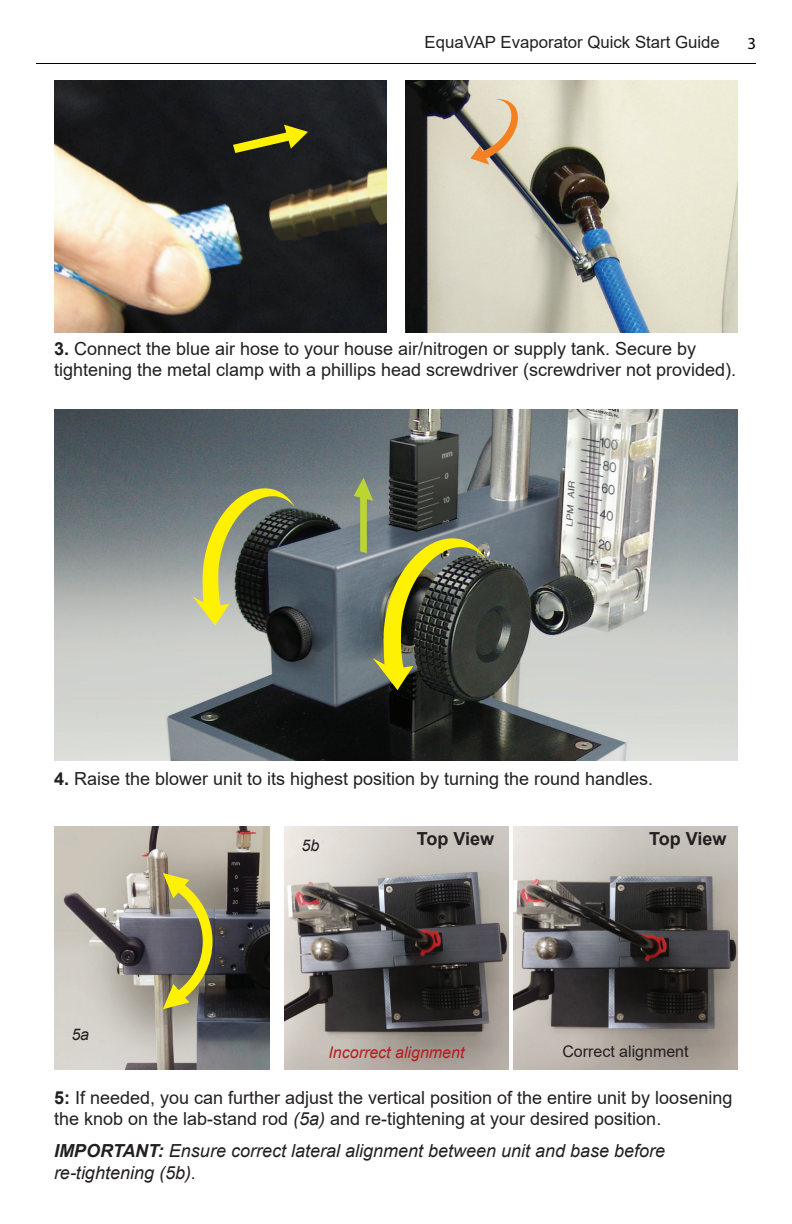
<style>
.page{position:relative;width:792px;height:1224px;background:#fff}
.page>*{position:absolute;margin:0;border:0;box-sizing:border-box;transform-origin:0 0}
.t1{font:18px/21.6px "Arial";color:#231f20}
.t2{font:italic 18px/21.6px "Arial";color:#231f20}
.t3{font:700 18px "Arial";color:#231f20}
.t4{font:16.8px "Arial";color:#231f20}
.t5{font:16.8px "Myriad Pro";color:#000009}
.t6{font:italic 16px "Arial";color:#b71c21}
.t7{font:16px "Arial";color:#231f20}
.t8{font:italic 16px "Arial";color:#231f20}
.s1{font-weight:700}
.s2{font-style:italic}
</style>
<div class="page">
<img style="left:54px;top:81px;width:333px;height:252px">
<img style="left:405px;top:81px;width:333px;height:252px">
<img style="left:54px;top:410px;width:684px;height:351px">
<svg style="left:354px;top:478px;width:132px;height:212px;background:#62674b"></svg>
<svg style="left:193px;top:488px;width:102px;height:138px;background:#777a53"></svg>
<img style="left:54px;top:827px;width:216px;height:243px">
<img style="left:513px;top:827px;width:225px;height:243px">
<img style="left:284px;top:827px;width:225px;height:243px">
<svg style="left:163px;top:873px;width:50px;height:136px;background:#948e51"></svg>
<svg style="left:470px;top:98px;width:53px;height:67px;background:#d0b89a"></svg>
<svg style="left:233px;top:125px;width:75px;height:28px;background:#6a6615"></svg>
<hr style="left:36px;top:63px;width:720px;height:1px;background:#000009">
<p class="t4" style="left:425px;top:31px;width:297px">EquaVAP Evaporator Quick Start Guide</p>
<p class="t5" style="left:747px;top:33px;width:10px">3</p>
<p class="t1" style="left:54px;top:338px;width:684px"><span class="s1">3.</span> Connect the blue air hose to your house air/nitrogen or supply tank. Secure by tightening the metal clamp with a phillips head screwdriver (screwdriver not provided).</p>
<p class="t1" style="left:54px;top:768px;width:601px"><span class="s1">4.</span> Raise the blower unit to its highest position by turning the round handles.</p>
<p class="t8" style="left:71px;top:1024px;width:19px">5a</p>
<p class="t8" style="left:302px;top:835px;width:19px">5b</p>
<p class="t3" style="left:417px;top:826px;width:79px">Top View</p>
<p class="t3" style="left:649px;top:826px;width:79px">Top View</p>
<p class="t6" style="left:328px;top:1042px;width:138px">Incorrect alignment</p>
<p class="t7" style="left:562px;top:1041px;width:128px">Correct alignment</p>
<p class="t1" style="left:54px;top:1087px;width:680px"><span class="s1">5:</span> If needed, you can further adjust the vertical position of the entire unit by loosening the knob on the lab-stand rod <span class="s2">(5a)</span> and re-tightening at your desired position.</p>
<p class="t2" style="left:54px;top:1141px;width:613px"><span class="s1">IMPORTANT:</span> Ensure correct lateral alignment between unit and base before re-tightening (5b).</p>
</div>
